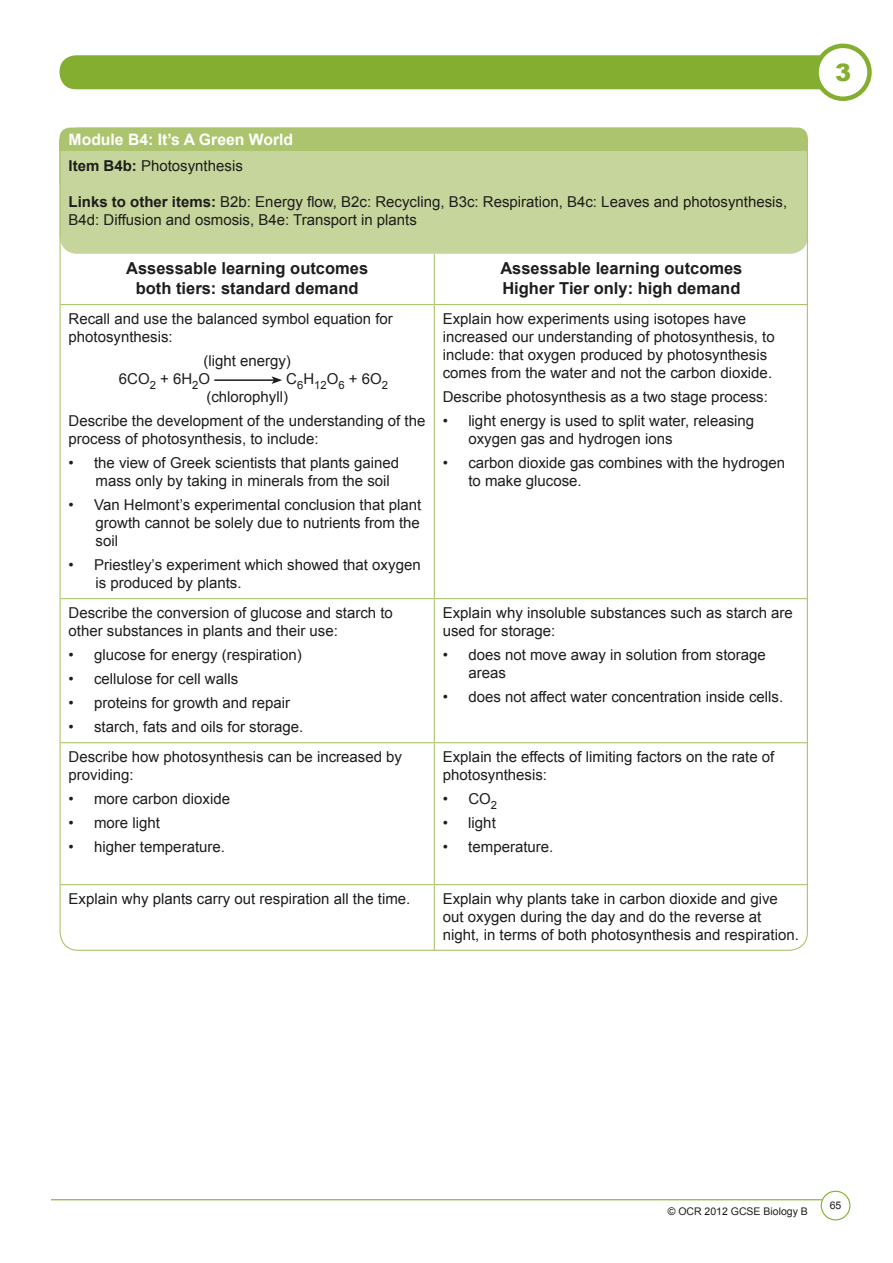
<style>
.page{position:relative;width:893px;height:1263px;background:#fff}
.page>*{position:absolute;margin:0;border:0;box-sizing:border-box;transform-origin:0 0}
.t1{font:900 24px "Arial";color:#83ae2f}
.t2{font:700 16.5px/19.8px "Arial";color:#1d1d1b;text-align:center}
.t3{font:700 15.75px "Arial";color:#fff}
.t4{font:15px/18px "Arial";color:#1d1d1b}
.t5{font:10.5px "Arial";color:#1d1d1b}
.s1{font-weight:700}
</style>
<div class="page">
<div style="left:60px;top:55px;width:782px;height:34px;background:#83ae2f;border-radius:16px"></div>
<div style="left:817px;top:46px;width:52px;height:53px;background:#fff;border-radius:50%"></div>
<div style="left:814px;top:44px;width:58px;height:57px;border:4px solid #83ae2f;border-radius:50%"></div>
<hr style="left:51px;top:1199px;width:793px;height:1px;background:#83ae2f">
<div style="left:821px;top:1191px;width:29px;height:29px;background:#fff;border-radius:50%"></div>
<div style="left:821px;top:1191px;width:29px;height:29px;border:1px solid #83ae2f;border-radius:50%"></div>
<div style="left:60px;top:128px;width:748px;height:23px;background:#acc46e;border-radius:10px"></div>
<div style="left:60px;top:139px;width:748px;height:12px;background:#acc46e"></div>
<div style="left:60px;top:151px;width:748px;height:103px;background:#c6d59b;border-radius:18px"></div>
<div style="left:60px;top:151px;width:748px;height:32px;background:#c6d59b"></div>
<hr style="left:434px;top:254px;width:1px;height:50px;background:#acc46e">
<hr style="left:61px;top:304px;width:373px;height:1px;background:#acc46e">
<hr style="left:434px;top:305px;width:1px;height:293px;background:#acc46e">
<hr style="left:434px;top:304px;width:374px;height:1px;background:#acc46e">
<hr style="left:61px;top:598px;width:373px;height:1px;background:#acc46e">
<hr style="left:61px;top:742px;width:373px;height:1px;background:#acc46e">
<hr style="left:434px;top:599px;width:1px;height:143px;background:#acc46e">
<hr style="left:434px;top:743px;width:1px;height:141px;background:#acc46e">
<hr style="left:434px;top:598px;width:374px;height:1px;background:#acc46e">
<hr style="left:434px;top:742px;width:374px;height:1px;background:#acc46e">
<hr style="left:61px;top:884px;width:373px;height:1px;background:#acc46e">
<hr style="left:434px;top:885px;width:1px;height:65px;background:#acc46e">
<hr style="left:434px;top:884px;width:374px;height:1px;background:#acc46e">
<hr style="left:214px;top:379px;width:60px;height:2px;background:#1d1d1b">
<svg style="left:272px;top:376px;width:10px;height:8px"></svg>
<p class="t3" style="left:69px;top:129px;width:226px">Module B4: It’s A Green World</p>
<p class="t4" style="left:69px;top:157px;width:176px"><span class="s1">Item B4b:</span> Photosynthesis</p>
<p class="t4" style="left:69px;top:193px;width:720px"><span class="s1">Links to other items:</span> B2b: Energy flow, B2c: Recycling, B3c: Respiration, B4c: Leaves and photosynthesis,<br>B4d: Diffusion and osmosis, B4e: Transport in plants</p>
<p class="t2" style="left:126px;top:259px;width:244px">Assessable learning outcomes both tiers: standard demand</p>
<p class="t2" style="left:500px;top:259px;width:244px;text-align:left">Assessable learning outcomes<br>Higher Tier only: high demand</p>
<p class="t4" style="left:69px;top:310px;width:326px">Recall and use the balanced symbol equation for photosynthesis:</p>
<p class="t4" style="left:119px;top:352px;width:174px;text-indent:85px">(light energy)<br>6CO<sub>2</sub> + 6H<sub>2</sub>O</p>
<p class="t4" style="left:443px;top:310px;width:333px">Explain how experiments using isotopes have increased our understanding of photosynthesis, to include: that oxygen produced by photosynthesis comes from the water and not the carbon dioxide.</p>
<p class="t4" style="left:443px;top:388px;width:327px">Describe photosynthesis as a two stage process:</p>
<p class="t4" style="left:468px;top:412px;width:287px;text-indent:-26px">• light energy is used to split water, releasing oxygen gas and hydrogen ions</p>
<p class="t4" style="left:468px;top:454px;width:318px;text-indent:-26px">• carbon dioxide gas combines with the hydrogen to make glucose.</p>
<p class="t4" style="left:206px;top:370px;width:183px;text-indent:80px">C<sub>6</sub>H<sub>12</sub>O<sub>6</sub> + 6O<sub>2 </sub>(chlorophyll)</p>
<p class="t4" style="left:69px;top:412px;width:358px">Describe the development of the understanding of the process of photosynthesis, to include:</p>
<p class="t4" style="left:96px;top:454px;width:305px;text-indent:-27px">• the view of Greek scientists that plants gained mass only by taking in minerals from the soil</p>
<p class="t4" style="left:96px;top:496px;width:327px;text-align:justify;text-indent:-27px">• Van Helmont’s experimental conclusion that plant growth cannot be solely due to nutrients from the soil</p>
<p class="t4" style="left:96px;top:556px;width:327px;text-indent:-27px">• Priestley’s experiment which showed that oxygen is produced by plants.</p>
<p class="t4" style="left:69px;top:604px;width:326px">Describe the conversion of glucose and starch to other substances in plants and their use:</p>
<p class="t4" style="left:69px;top:646px;width:235px">• glucose for energy (respiration)</p>
<p class="t4" style="left:69px;top:670px;width:171px">• cellulose for cell walls</p>
<p class="t4" style="left:69px;top:694px;width:223px">• proteins for growth and repair</p>
<p class="t4" style="left:69px;top:718px;width:236px">• starch, fats and oils for storage.</p>
<p class="t4" style="left:69px;top:748px;width:335px">Describe how photosynthesis can be increased by providing:</p>
<p class="t4" style="left:69px;top:790px;width:163px">• more carbon dioxide</p>
<p class="t4" style="left:69px;top:814px;width:93px">• more light</p>
<p class="t4" style="left:69px;top:838px;width:158px">• higher temperature.</p>
<p class="t4" style="left:443px;top:604px;width:352px">Explain why insoluble substances such as starch are used for storage:</p>
<p class="t4" style="left:468px;top:646px;width:299px;text-indent:-26px">• does not move away in solution from storage areas</p>
<p class="t4" style="left:443px;top:688px;width:342px">• does not affect water concentration inside cells.</p>
<p class="t4" style="left:443px;top:748px;width:333px">Explain the effects of limiting factors on the rate of photosynthesis:</p>
<p class="t4" style="left:443px;top:790px;width:56px">• CO<sub>2</sub></p>
<p class="t4" style="left:443px;top:814px;width:55px">• light</p>
<p class="t4" style="left:443px;top:838px;width:112px">• temperature.</p>
<p class="t4" style="left:69px;top:890px;width:343px">Explain why plants carry out respiration all the time.</p>
<p class="t4" style="left:443px;top:890px;width:358px">Explain why plants take in carbon dioxide and give out oxygen during the day and do the reverse at night, in terms of both photosynthesis and respiration.</p>
<h1 class="t1" style="left:835px;top:55px;width:18px">3</h1>
<p class="t5" style="left:668px;top:1205px;width:142px">© OCR 2012 GCSE Biology B</p>
<p class="t5" style="left:830px;top:1199px;width:13px">65</p>
</div>
